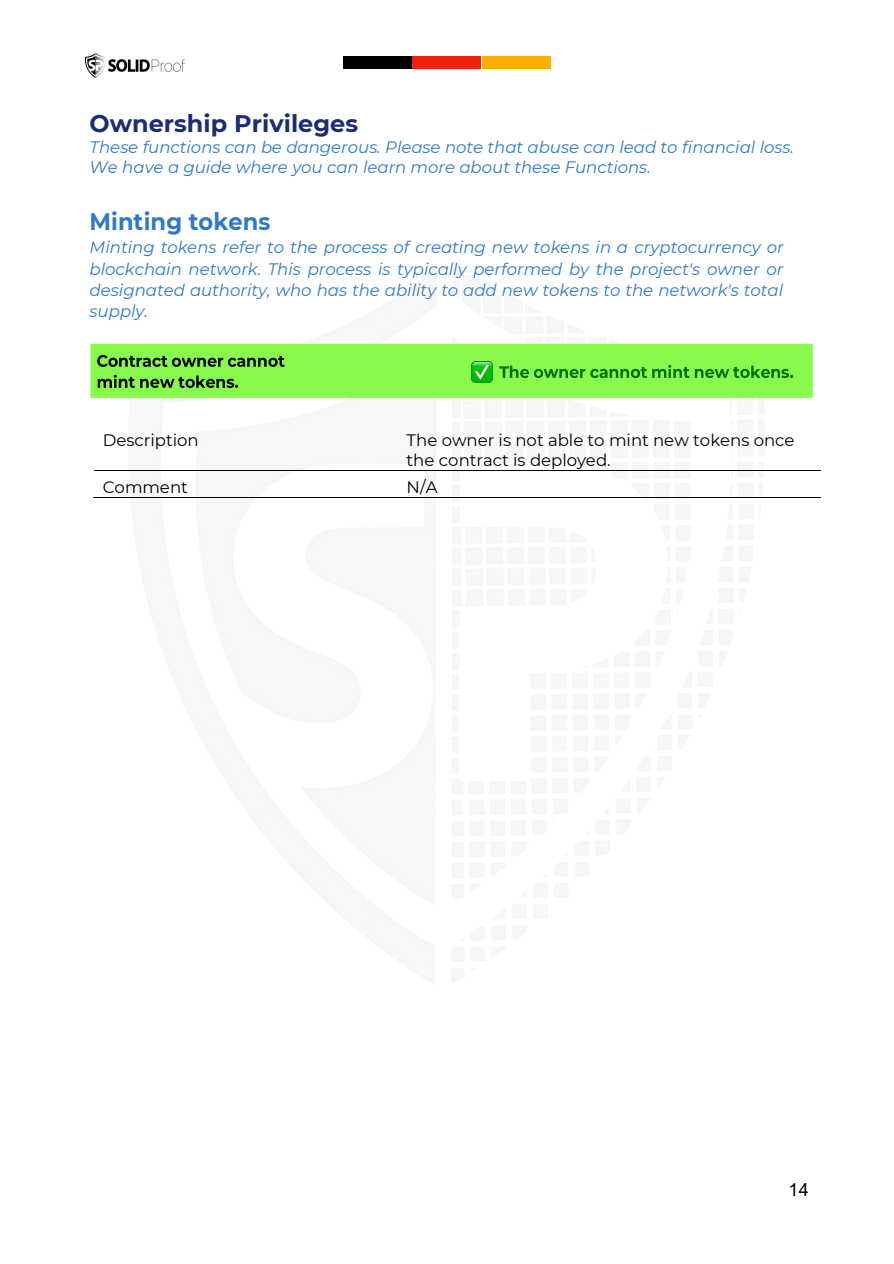
<style>
.page{position:relative;width:894px;height:1264px;background:#fff}
.page>*{position:absolute;margin:0;border:0;box-sizing:border-box;transform-origin:0 0}
.t1{font:700 24px "Montserrat";color:#1d2d71}
.t2{font:700 24px "Montserrat";color:#307ac1;scale:.94 1}
.t3{font:18px "Arial";color:#000}
.t4{font:italic 16.5px/21.1px "Montserrat";letter-spacing:-.005em;color:#307ac1}
.t5{font:16.5px/20.1px "Montserrat";color:#000}
</style>
<div class="page">
<img style="left:85px;top:53px;width:99px;height:24px">
<div style="left:343px;top:56px;width:68px;height:13px;background:#000"></div>
<div style="left:412px;top:56px;width:69px;height:13px;background:#ee220c"></div>
<div style="left:482px;top:56px;width:68px;height:13px;background:#feae00"></div>
<svg style="left:90px;top:344px;width:722px;height:54px;background:#7dea48"></svg>
<hr style="left:95px;top:470px;width:303px;height:1px;background:#000">
<hr style="left:399px;top:470px;width:422px;height:1px;background:#000">
<hr style="left:93px;top:497px;width:305px;height:1px;background:#000">
<hr style="left:398px;top:497px;width:423px;height:1px;background:#000">
<h1 class="t1" style="left:89px;top:106px;width:270px">Ownership Privileges</h1>
<p class="t4" style="left:89px;top:137px;width:705px;line-height:20.1px">These functions can be dangerous. Please note that abuse can lead to financial loss.<br>We have a guide where you can learn more about these Functions.</p>
<h1 class="t2" style="left:89px;top:204px;width:194px">Minting tokens</h1>
<p class="t4" style="left:89px;top:236px;width:695px;text-align:justify">Minting tokens refer to the process of creating new tokens in a cryptocurrency or blockchain network. This process is typically performed by the project's owner or designated authority, who has the ability to add new tokens to the network's total supply.</p>
<p class="t5" style="left:103px;top:429px;width:97px">Description</p>
<p class="t5" style="left:406px;top:429px;width:389px">The owner is not able to mint new tokens once the contract is deployed.</p>
<p class="t5" style="left:103px;top:476px;width:87px">Comment</p>
<p class="t5" style="left:406px;top:476px;width:32px">N/A</p>
<p class="t3" style="left:788px;top:1177px;width:22px">14</p>
</div>
